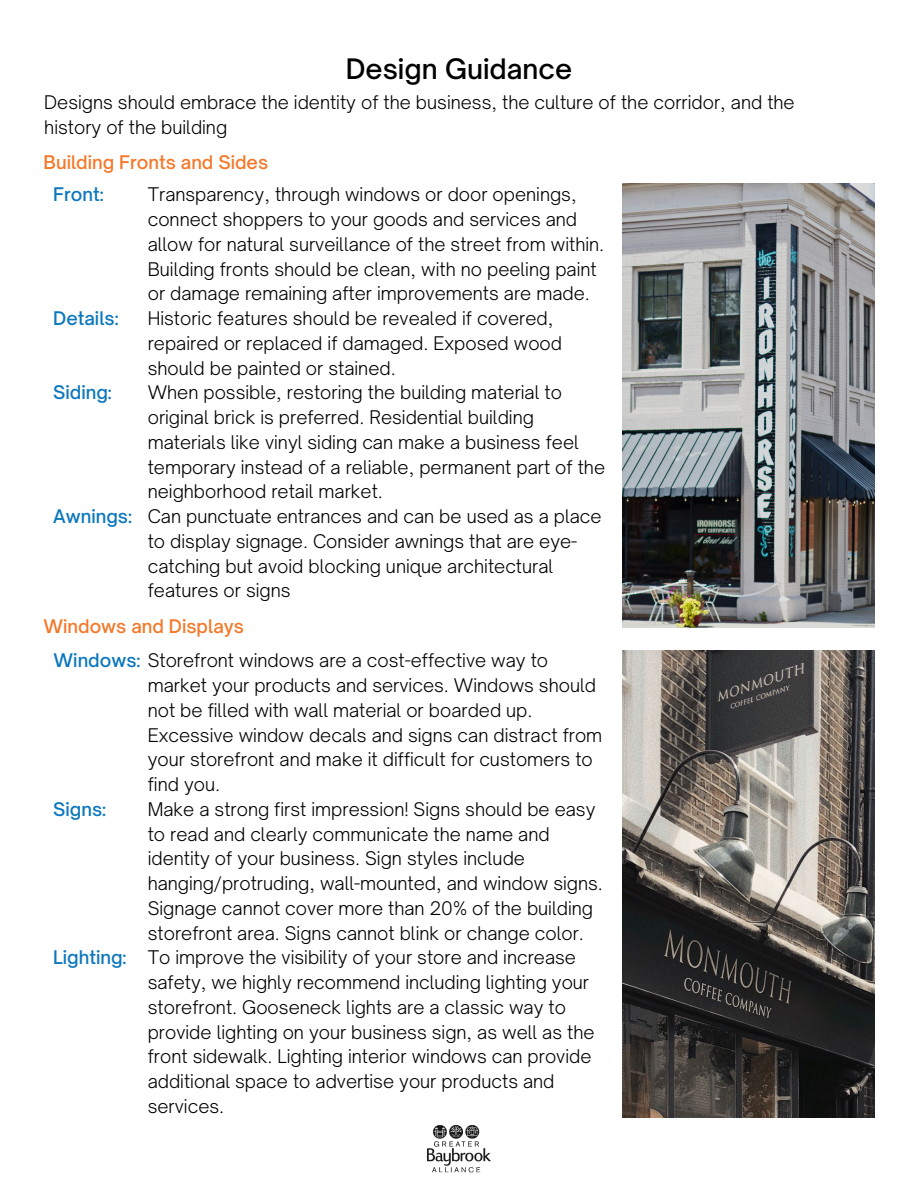
<style>
.page{position:relative;width:918px;height:1188px;background:#fff}
.page>*{position:absolute;margin:0;border:0;box-sizing:border-box;transform-origin:0 0}
.t1{font:500 27px "Open Sauce One";color:#000}
.t2{font:300 18px/24.8px "Open Sauce One";color:#000}
.t3{font:500 18px "Open Sauce One";color:#0b77bd}
.t4{font:500 18px "Open Sauce One";color:#f47828}
.s1{font-weight:500;color:#0b77bd}
</style>
<div class="page">
<img style="left:427px;top:1124px;width:64px;height:49px">
<img style="left:623px;top:650px;width:252px;height:467px">
<img style="left:623px;top:184px;width:252px;height:443px">
<p class="t1" style="left:346px;top:52px;width:228px">Design Guidance</p>
<p class="t2" style="left:44px;top:90px;width:752px">Designs should embrace the identity of the business, the culture of the corridor, and the history of the building</p>
<p class="t4" style="left:44px;top:151px;width:226px">Building Fronts and Sides</p>
<p class="t3" style="left:53px;top:183px;width:52px">Front:</p>
<p class="t2" style="left:148px;top:182px;width:458px">Transparency, through windows or door openings, connect shoppers to your goods and services and allow for natural surveillance of the street from within.<br>Building fronts should be clean, with no peeling paint or damage remaining after improvements are made.</p>
<p class="t2" style="left:148px;top:306px;width:416px">Historic features should be revealed if covered, repaired or replaced if damaged. Exposed wood should be painted or stained.</p>
<p class="t2" style="left:148px;top:380px;width:459px">When possible, restoring the building material to original brick is preferred. Residential building materials like vinyl siding can make a business feel temporary instead of a reliable, permanent part of the neighborhood retail market.</p>
<p class="t2" style="left:148px;top:504px;width:455px">Can punctuate entrances and can be used as a place to display signage. Consider awnings that are eye&shy;catching but avoid blocking unique architectural features or signs</p>
<p class="t3" style="left:53px;top:307px;width:67px">Details:</p>
<p class="t3" style="left:53px;top:381px;width:60px">Siding:</p>
<p class="t3" style="left:53px;top:505px;width:80px">Awnings:</p>
<p class="t4" style="left:44px;top:615px;width:202px">Windows and Displays</p>
<p class="t2" style="left:148px;top:648px;width:456px;text-indent:-94px"><span class="s1">Windows:</span> Storefront windows are a cost-effective way to market your products and services. Windows should not be filled with wall material or boarded up.<br>Excessive window decals and signs can distract from your storefront and make it difficult for customers to find you.</p>
<p class="t2" style="left:148px;top:797px;width:457px">Make a strong first impression! Signs should be easy to read and clearly communicate the name and identity of your business. Sign styles include hanging/protruding, wall-mounted, and window signs.<br>Signage cannot cover more than 20% of the building storefront area. Signs cannot blink or change color.</p>
<p class="t2" style="left:148px;top:945px;width:448px">To improve the visibility of your store and increase safety, we highly recommend including lighting your storefront. Gooseneck lights are a classic way to provide lighting on your business sign, as well as the front sidewalk. Lighting interior windows can provide additional space to advertise your products and services.</p>
<p class="t3" style="left:53px;top:798px;width:55px">Signs:</p>
<p class="t3" style="left:53px;top:946px;width:75px">Lighting:</p>
</div>
